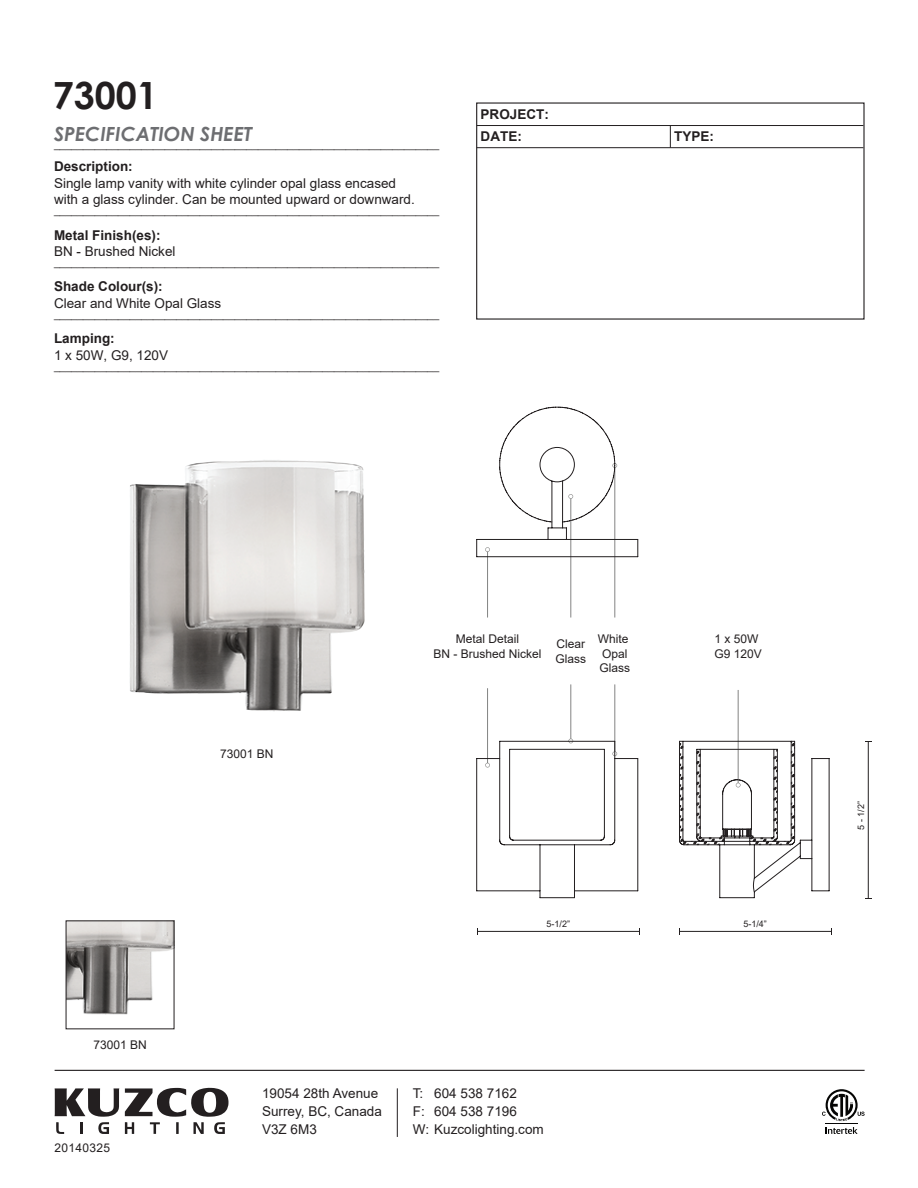
<style>
.page{position:relative;width:918px;height:1188px;background:#fff}
.page>*{position:absolute;margin:0;border:0;box-sizing:border-box;transform-origin:0 0}
.t1{font:700 37.5px "Century Gothic";color:#231f20}
.t2{font:italic 700 19.5px "Century Gothic";color:#6d6e71}
.t3{font:13.5px/18px "Arial";color:#231f20}
.t4{font:700 13.5px/22.4px "Arial";color:#231f20}
.t5{font:12px/14.4px "Arial";color:#231f20}
.t6{font:12px "Arial";letter-spacing:.025em;color:#231f20}
.t7{font:10.5px "Arial";color:#231f20}
.t8{font:9px "Arial";color:#231f20}
</style>
<div class="page">
<img style="left:68px;top:922px;width:104px;height:93px">
<hr style="left:477px;top:125px;width:386px;height:1px;background:#231f20">
<hr style="left:477px;top:147px;width:386px;height:1px;background:#231f20">
<svg style="left:670px;top:126px;width:1px;height:22px"></svg>
<hr style="left:868px;top:741px;width:1px;height:158px;background:#231f20">
<hr style="left:477px;top:931px;width:163px;height:1px;background:#231f20">
<hr style="left:680px;top:931px;width:152px;height:1px;background:#231f20">
<svg style="left:795px;top:741px;width:35px;height:151px"></svg>
<svg style="left:476px;top:406px;width:319px;height:492px"></svg>
<svg style="left:499px;top:461px;width:54px;height:62px"></svg>
<svg style="left:509px;top:749px;width:96px;height:92px"></svg>
<img style="left:130px;top:460px;width:234px;height:251px">
<hr style="left:55px;top:1070px;width:810px;height:1px;background:#231f20">
<hr style="left:397px;top:1088px;width:1px;height:49px;background:#231f20">
<svg style="left:55px;top:1088px;width:64px;height:46px"></svg>
<svg style="left:125px;top:1088px;width:104px;height:46px"></svg>
<svg style="left:826px;top:1127px;width:32px;height:7px"></svg>
<hr style="left:826px;top:1124px;width:32px;height:1px;background:#050504">
<svg style="left:822px;top:1089px;width:43px;height:32px"></svg>
<h1 class="t1" style="left:53px;top:66px;width:107px">73001</h1>
<h2 class="t2" style="left:54px;top:119px;width:200px">SPECIFICATION SHEET</h2>
<p class="t7" style="left:54px;top:137px;width:387px">__________________________________________________________________</p>
<p class="t4" style="left:54px;top:156px;width:80px">Description:</p>
<p class="t3" style="left:54px;top:175px;width:362px;line-height:16.2px">Single lamp vanity with white cylinder opal glass encased with a glass cylinder. Can be mounted upward or downward.</p>
<p class="t7" style="left:54px;top:203px;width:387px">__________________________________________________________________</p>
<p class="t4" style="left:54px;top:224px;width:108px">Metal Finish(es):</p>
<p class="t3" style="left:54px;top:242px;width:123px">BN - Brushed Nickel</p>
<p class="t7" style="left:54px;top:255px;width:387px">__________________________________________________________________</p>
<p class="t4" style="left:54px;top:276px;width:110px">Shade Colour(s):</p>
<p class="t3" style="left:54px;top:294px;width:169px">Clear and White Opal Glass</p>
<p class="t7" style="left:54px;top:307px;width:387px">__________________________________________________________________</p>
<p class="t4" style="left:54px;top:328px;width:62px">Lamping:</p>
<p class="t3" style="left:54px;top:346px;width:116px">1 x 50W, G9, 120V</p>
<p class="t7" style="left:54px;top:359px;width:387px">__________________________________________________________________</p>
<p class="t4" style="left:481px;top:103px;width:70px">PROJECT:<br>DATE:</p>
<p class="t4" style="left:674px;top:126px;width:41px">TYPE:</p>
<p class="t5" style="left:93px;top:1037px;width:55px">73001 BN</p>
<p class="t6" style="left:55px;top:1140px;width:57px">20140325</p>
<p class="t5" style="left:220px;top:746px;width:55px">73001 BN</p>
<p class="t5" style="left:434px;top:632px;width:110px;text-align:center">Metal Detail<br>BN - Brushed Nickel</p>
<p class="t5" style="left:555px;top:637px;width:32px">Clear<br>Glass</p>
<p class="t5" style="left:598px;top:632px;width:34px">White<br>Opal<br>Glass</p>
<p class="t5" style="left:714px;top:632px;width:49px">1 x 50W<br>G9 120V</p>
<p class="t8" style="left:547px;top:918px;width:25px">5-1/2”</p>
<p class="t8" style="left:743px;top:918px;width:25px">5-1/4”</p>
<p class="t3" style="left:262px;top:1084px;width:121px">19054 28th Avenue<br>Surrey, BC, Canada<br>V3Z 6M3</p>
<p class="t3" style="left:413px;top:1084px;width:132px">T: 604 538 7162<br>F: 604 538 7196<br>W: Kuzcolighting.com</p>
<p class="t8" style="left:855px;top:830px;width:30px;rotate:-90deg">5 - 1/2”</p>
</div>
